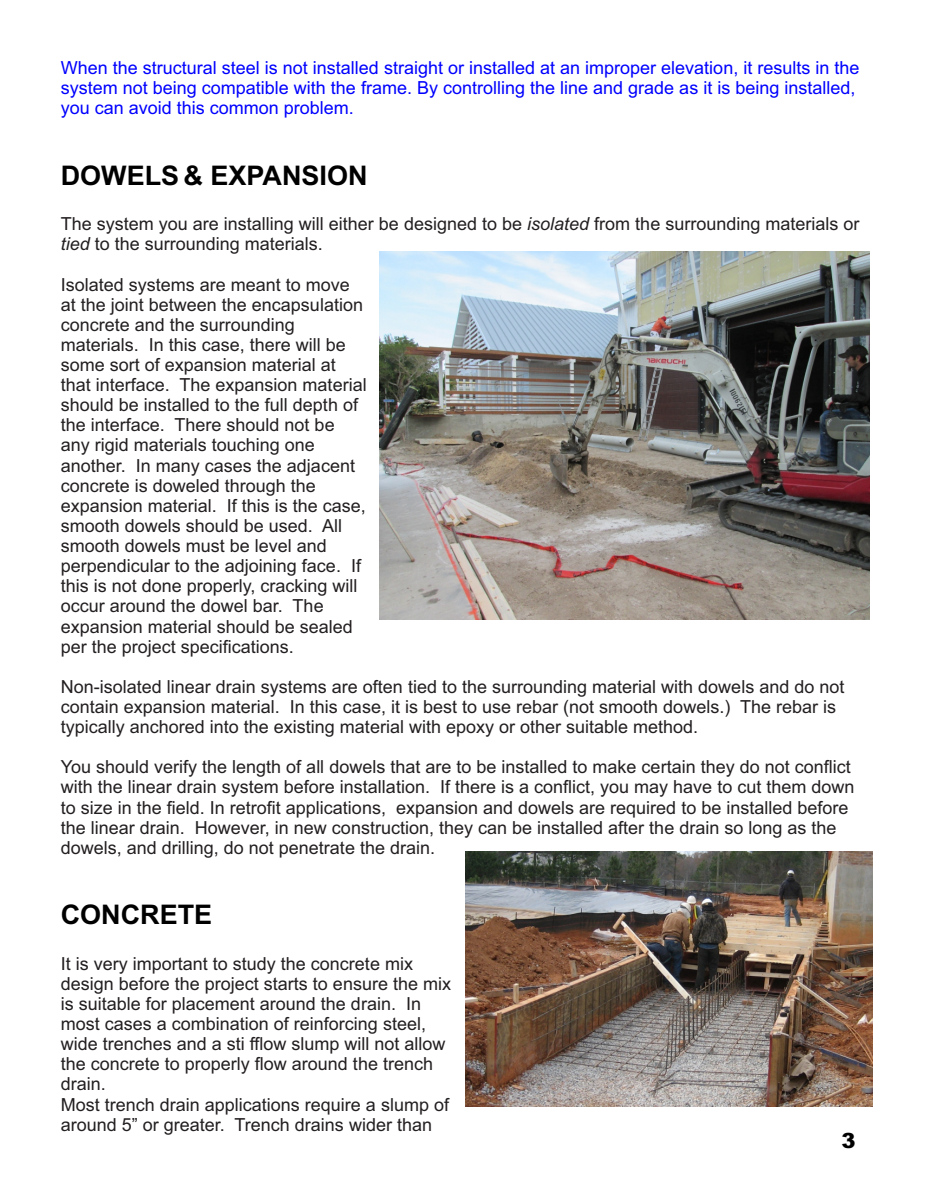
<style>
.page{position:relative;width:932px;height:1202px;background:#fff}
.page>*{position:absolute;margin:0;border:0;box-sizing:border-box;transform-origin:0 0}
.t1{font:700 27px "Arial";color:#000}
.t2{font:900 21px "Arial";color:#000}
.t3{font:18px/20.1px "Arial";color:#231f20}
.t4{font:18px/20.1px "Arial";color:#00f}
.s1{font-style:italic}
</style>
<div class="page">
<img style="left:465px;top:852px;width:407px;height:254px">
<img style="left:379px;top:252px;width:490px;height:367px">
<p class="t4" style="left:61px;top:59px;width:800px">When the structural steel is not installed straight or installed at an improper elevation, it results in the system not being compatible with the frame. By controlling the line and grade as it is being installed, you can avoid this common problem.</p>
<h1 class="t1" style="left:61px;top:165px;width:308px">DOWELS &amp; EXPANSION</h1>
<p class="t3" style="left:61px;top:215px;width:800px">The system you are installing will either be designed to be <span class="s1">isolated</span> from the surrounding materials or <span class="s1">tied</span> to the surrounding materials.</p>
<p class="t3" style="left:61px;top:276px;width:307px">Isolated systems are meant to move at the joint between the encapsulation concrete and the surrounding materials. In this case, there will be some sort of expansion material at that interface. The expansion material should be installed to the full depth of the interface. There should not be any rigid materials touching one another. In many cases the adjacent concrete is doweled through the expansion material. If this is the case, smooth dowels should be used. All smooth dowels must be level and perpendicular to the adjoining face. If this is not done properly, cracking will occur around the dowel bar. The expansion material should be sealed per the project specifications.</p>
<p class="t3" style="left:61px;top:678px;width:785px">Non-isolated linear drain systems are often tied to the surrounding material with dowels and do not contain expansion material. In this case, it is best to use rebar (not smooth dowels.) The rebar is typically anchored into the existing material with epoxy or other suitable method.</p>
<p class="t3" style="left:61px;top:758px;width:795px">You should verify the length of all dowels that are to be installed to make certain they do not conflict with the linear drain system before installation. If there is a conflict, you may have to cut them down to size in the field. In retrofit applications, expansion and dowels are required to be installed before the linear drain. However, in new construction, they can be installed after the drain so long as the dowels, and drilling, do not penetrate the drain.</p>
<h1 class="t1" style="left:61px;top:904px;width:153px">CONCRETE</h1>
<p class="t3" style="left:61px;top:955px;width:392px">It is very important to study the concrete mix design before the project starts to ensure the mix is suitable for placement around the drain. In most cases a combination of reinforcing steel, wide trenches and a sti fflow slump will not allow the concrete to properly flow around the trench drain.<br>Most trench drain applications require a slump of around 5” or greater. Trench drains wider than</p>
<p class="t2" style="left:841px;top:1133px;width:16px">3</p>
</div>
